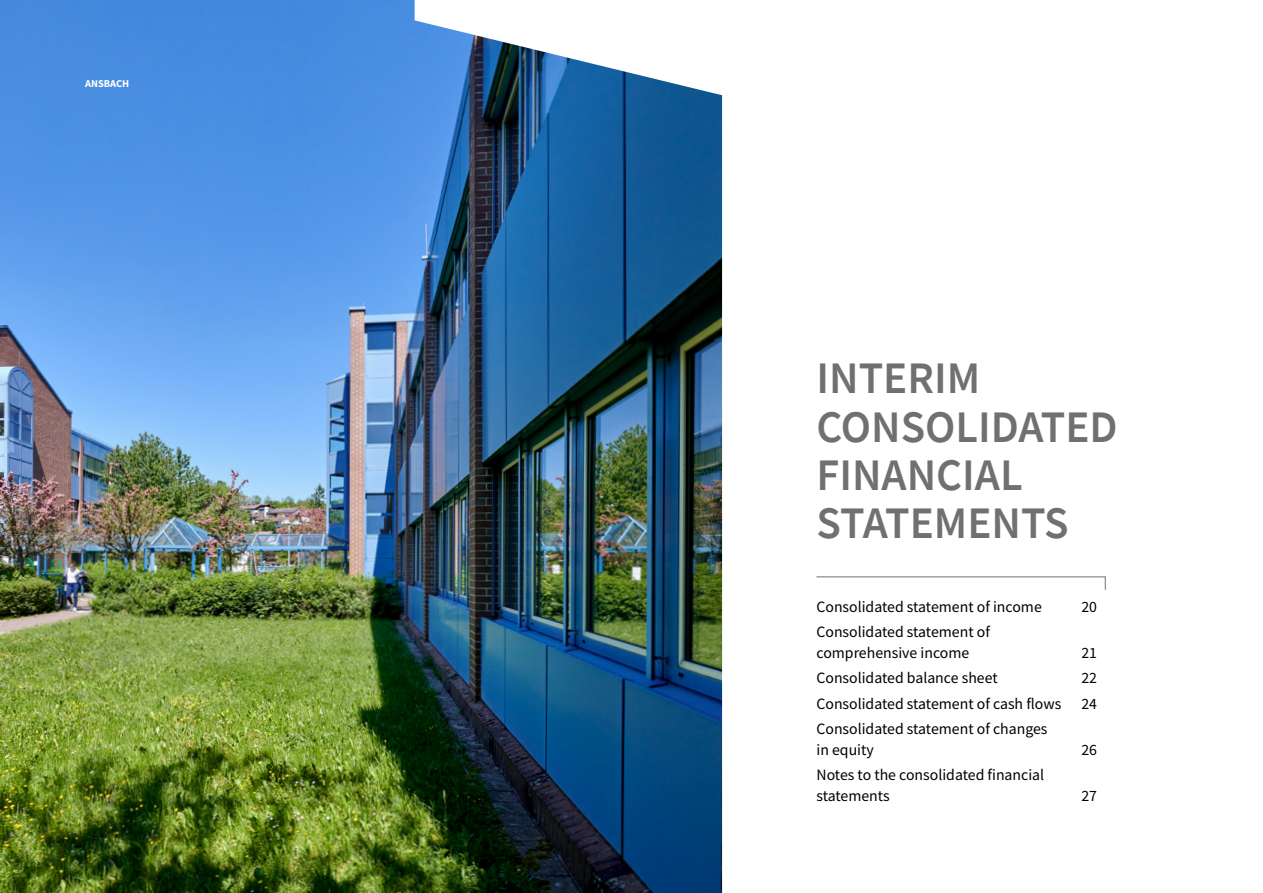
<style>
.page{position:relative;width:1263px;height:893px;background:#fff}
.page>*{position:absolute;margin:0;border:0;box-sizing:border-box;transform-origin:0 0}
.t1{font:600 45px/48px "Source Sans Pro";color:#70706f}
.t2{font:15.75px/21px "Source Sans Pro";color:#000}
.t3{font:700 10.5px "Source Sans Pro";color:#fff}
</style>
<div class="page">
<img style="left:0;top:0;width:415px;height:893px">
<img style="left:415px;top:20px;width:308px;height:873px">
<svg style="left:816px;top:576px;width:290px;height:14px"></svg>
<p class="t3" style="left:85px;top:77px;width:46px">ANSBACH</p>
<h1 class="t1" style="left:816px;top:354px;width:303px">INTERIM<br>CONSOLIDATED<br>FINANCIAL<br>STATEMENTS</h1>
<p class="t2" style="left:816px;top:596px;width:227px">Consolidated statement of income</p>
<p class="t2" style="left:1081px;top:596px;width:17px">20</p>
<p class="t2" style="left:816px;top:621px;width:175px">Consolidated statement of comprehensive income</p>
<p class="t2" style="left:1081px;top:642px;width:17px">21</p>
<p class="t2" style="left:816px;top:668px;width:183px">Consolidated balance sheet</p>
<p class="t2" style="left:1081px;top:668px;width:17px">22</p>
<p class="t2" style="left:816px;top:693px;width:246px">Consolidated statement of cash flows</p>
<p class="t2" style="left:1081px;top:693px;width:17px">24</p>
<p class="t2" style="left:816px;top:718px;width:233px">Consolidated statement of changes in equity</p>
<p class="t2" style="left:1081px;top:739px;width:17px">26</p>
<p class="t2" style="left:816px;top:764px;width:229px">Notes to the consolidated financial statements</p>
<p class="t2" style="left:1081px;top:785px;width:17px">27</p>
</div>
